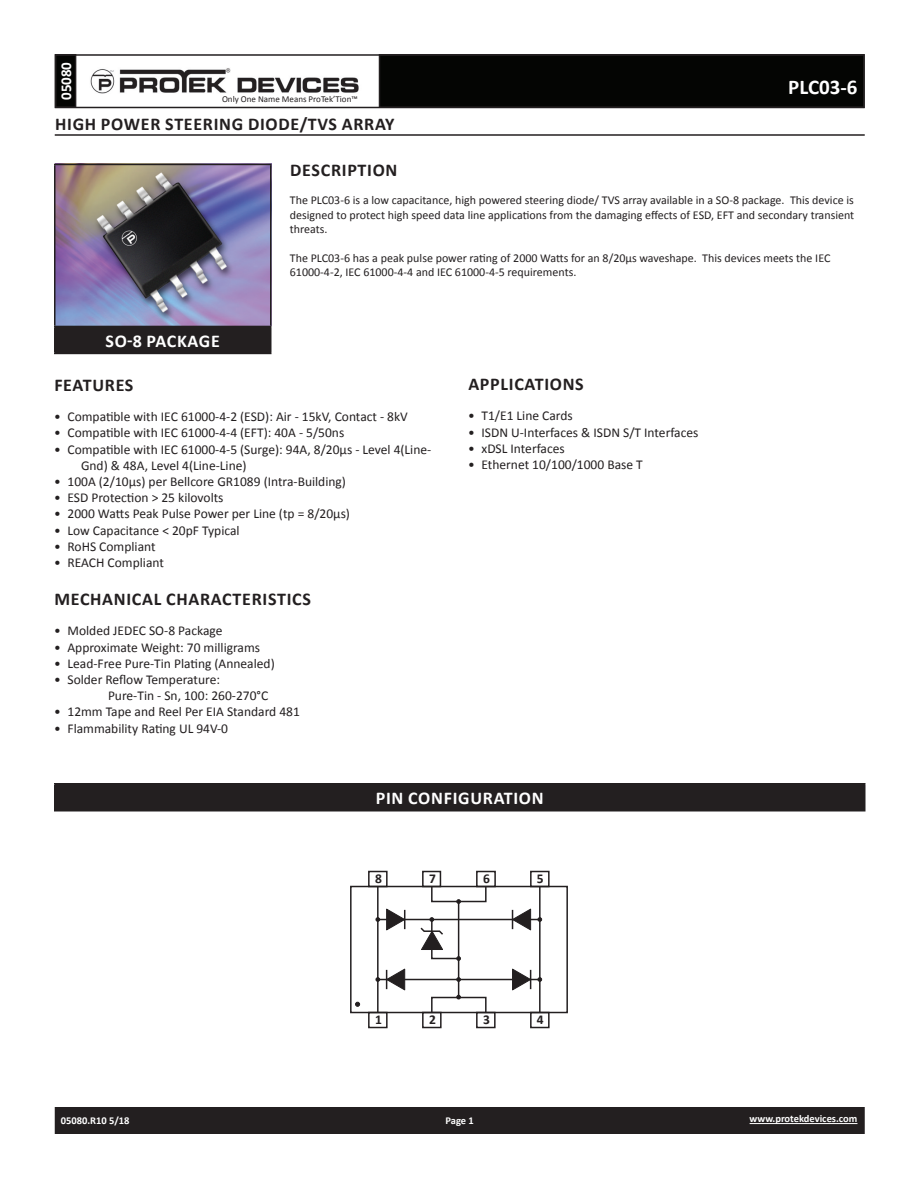
<style>
.page{position:relative;width:918px;height:1188px;background:#fff}
.page>*{position:absolute;margin:0;border:0;box-sizing:border-box;transform-origin:0 0}
.t1{font:700 21px "Calibri";color:#fff}
.t2{font:700 18px "Calibri";letter-spacing:.04em;color:#231f20}
.t3{font:700 18px "Calibri";letter-spacing:.04em;color:#fff}
.t4{font:700 15px "Calibri";color:#fff}
.t5{font:13.5px/16.2px "Calibri";color:#231f20}
.t6{font:700 13.5px "Calibri";color:#231f20}
.t7{font:12px/14.4px "Calibri";color:#231f20;text-align:justify}
.t8{font:700 10.5px "Calibri";color:#fff}
.t9{font:9px "Calibri";color:#231f20}
</style>
<div class="page">
<div style="left:56px;top:1108px;width:808px;height:25px;background:#231f20"></div>
<div style="left:55px;top:1107px;width:810px;height:27px;border:2px solid #231f20"></div>
<div style="left:56px;top:55px;width:20px;height:52px;background:#040503"></div>
<div style="left:55px;top:54px;width:21px;height:54px;border:2px solid #231f20"></div>
<div style="left:380px;top:55px;width:484px;height:52px;background:#040503"></div>
<div style="left:55px;top:54px;width:810px;height:54px;border:2px solid #231f20"></div>
<img style="left:90px;top:68px;width:269px;height:26px">
<hr style="left:750px;top:1123px;width:107px;height:1px;background:#fff">
<hr style="left:55px;top:134px;width:810px;height:2px;background:#231f20">
<div style="left:55px;top:784px;width:810px;height:27px;background:#231f20"></div>
<hr style="left:54px;top:783px;width:812px;height:1px;background:#231f20">
<hr style="left:54px;top:784px;width:2px;height:26px;background:#231f20">
<hr style="left:864px;top:784px;width:2px;height:26px;background:#231f20">
<hr style="left:54px;top:810px;width:812px;height:2px;background:#231f20">
<img style="left:56px;top:165px;width:214px;height:161px">
<div style="left:55px;top:326px;width:216px;height:27px;background:#231f20"></div>
<hr style="left:54px;top:164px;width:218px;height:1px;background:#231f20">
<hr style="left:54px;top:165px;width:2px;height:161px;background:#231f20">
<hr style="left:270px;top:165px;width:2px;height:161px;background:#231f20">
<hr style="left:54px;top:326px;width:218px;height:1px;background:#231f20">
<hr style="left:54px;top:327px;width:2px;height:26px;background:#231f20">
<hr style="left:270px;top:327px;width:2px;height:26px;background:#231f20">
<hr style="left:54px;top:353px;width:218px;height:1px;background:#231f20">
<hr style="left:377px;top:887px;width:2px;height:126px;background:#231f20">
<hr style="left:539px;top:887px;width:2px;height:125px;background:#231f20">
<hr style="left:458px;top:902px;width:1px;height:96px;background:#231f20">
<hr style="left:378px;top:919px;width:162px;height:1px;background:#231f20">
<hr style="left:378px;top:979px;width:162px;height:1px;background:#231f20">
<svg style="left:355px;top:1002px;width:5px;height:5px"></svg>
<div style="left:350px;top:886px;width:218px;height:127px;border:2px solid #231f20"></div>
<div style="left:368px;top:1012px;width:20px;height:16px;border:2px solid #231f20"></div>
<div style="left:422px;top:1012px;width:20px;height:16px;border:2px solid #231f20"></div>
<div style="left:476px;top:1012px;width:20px;height:16px;border:2px solid #231f20"></div>
<div style="left:530px;top:1012px;width:20px;height:16px;border:2px solid #231f20"></div>
<div style="left:530px;top:871px;width:20px;height:16px;border:2px solid #231f20"></div>
<div style="left:476px;top:871px;width:20px;height:16px;border:2px solid #231f20"></div>
<div style="left:422px;top:871px;width:19px;height:16px;border:2px solid #231f20"></div>
<div style="left:368px;top:871px;width:20px;height:16px;border:2px solid #231f20"></div>
<svg style="left:386px;top:908px;width:20px;height:23px"></svg>
<svg style="left:512px;top:968px;width:19px;height:23px"></svg>
<svg style="left:512px;top:908px;width:19px;height:23px"></svg>
<svg style="left:386px;top:968px;width:19px;height:23px"></svg>
<svg style="left:456px;top:977px;width:5px;height:5px"></svg>
<div style="left:431px;top:886px;width:56px;height:16px;border:2px solid #231f20"></div>
<div style="left:431px;top:997px;width:56px;height:16px;border:2px solid #231f20"></div>
<svg style="left:419px;top:917px;width:42px;height:44px"></svg>
<p class="t4" style="left:56px;top:100px;width:40px;rotate:-90deg">05080</p>
<p class="t9" style="left:222px;top:93px;width:137px">Only One Name Means ProTek’Tion™</p>
<h1 class="t1" style="left:788px;top:74px;width:71px">PLC03-6</h1>
<h2 class="t2" style="left:55px;top:112px;width:341px">HIGH POWER STEERING DIODE/TVS ARRAY</h2>
<h2 class="t2" style="left:290px;top:158px;width:109px">DESCRIPTION</h2>
<p class="t7" style="left:290px;top:193px;width:566px">The PLC03-6 is a low capacitance, high powered steering diode/ TVS array available in a SO-8 package. This device is designed to protect high speed data line applications from the damaging effects of ESD, EFT and secondary transient threats.</p>
<p class="t7" style="left:290px;top:251px;width:542px">The PLC03-6 has a peak pulse power rating of 2000 Watts for an 8/20µs waveshape. This devices meets the IEC<br>61000-4-2, IEC 61000-4-4 and IEC 61000-4-5 requirements.</p>
<h2 class="t3" style="left:106px;top:329px;width:116px">SO-8 PACKAGE</h2>
<h2 class="t2" style="left:54px;top:373px;width:81px">FEATURES</h2>
<p class="t5" style="left:54px;top:409px;width:355px">• Compatible with IEC 61000-4-2 (ESD): Air - 15kV, Contact - 8kV</p>
<p class="t5" style="left:54px;top:425px;width:292px">• Compatible with IEC 61000-4-4 (EFT): 40A - 5/50ns</p>
<p class="t5" style="left:81px;top:441px;width:352px;text-indent:-27px">• Compatible with IEC 61000-4-5 (Surge): 94A, 8/20µs - Level 4(Line-<br>Gnd) &amp; 48A, Level 4(Line-Line)</p>
<p class="t5" style="left:54px;top:473px;width:294px">• 100A (2/10µs) per Bellcore GR1089 (Intra-Building)</p>
<p class="t5" style="left:54px;top:490px;width:171px">• ESD Protection &gt; 25 kilovolts</p>
<p class="t5" style="left:54px;top:506px;width:298px">• 2000 Watts Peak Pulse Power per Line (tp = 8/20µs)</p>
<p class="t5" style="left:54px;top:522px;width:187px">• Low Capacitance &lt; 20pF Typical</p>
<p class="t5" style="left:54px;top:538px;width:103px">• RoHS Compliant</p>
<p class="t5" style="left:54px;top:554px;width:111px">• REACH Compliant</p>
<h2 class="t2" style="left:54px;top:587px;width:258px">MECHANICAL CHARACTERISTICS</h2>
<p class="t5" style="left:54px;top:623px;width:170px">• Molded JEDEC SO-8 Package</p>
<p class="t5" style="left:54px;top:639px;width:208px">• Approximate Weight: 70 milligrams</p>
<p class="t5" style="left:54px;top:655px;width:222px">• Lead-Free Pure-Tin Plating (Annealed)</p>
<p class="t5" style="left:108px;top:671px;width:162px;text-indent:-54px">• Solder Reflow Temperature:<br>Pure-Tin - Sn, 100: 260-270°C</p>
<p class="t5" style="left:54px;top:704px;width:247px">• 12mm Tape and Reel Per EIA Standard 481</p>
<p class="t5" style="left:54px;top:720px;width:176px">• Flammability Rating UL 94V-0</p>
<h2 class="t2" style="left:468px;top:372px;width:117px">APPLICATIONS</h2>
<p class="t5" style="left:468px;top:408px;width:106px">• T1/E1 Line Cards</p>
<p class="t5" style="left:468px;top:424px;width:232px">• ISDN U-Interfaces &amp; ISDN S/T Interfaces</p>
<p class="t5" style="left:468px;top:440px;width:98px">• xDSL Interfaces</p>
<p class="t5" style="left:468px;top:457px;width:176px">• Ethernet 10/100/1000 Base T</p>
<h2 class="t3" style="left:376px;top:787px;width:169px">PIN CONFIGURATION</h2>
<p class="t6" style="left:375px;top:870px;width:8px">8</p>
<p class="t6" style="left:429px;top:870px;width:8px">7</p>
<p class="t6" style="left:483px;top:870px;width:8px">6</p>
<p class="t6" style="left:537px;top:870px;width:8px">5</p>
<p class="t6" style="left:375px;top:1011px;width:8px">1</p>
<p class="t6" style="left:429px;top:1011px;width:8px">2</p>
<p class="t6" style="left:537px;top:1011px;width:8px">4</p>
<p class="t6" style="left:483px;top:1011px;width:8px">3</p>
<p class="t8" style="left:61px;top:1114px;width:70px">05080.R10 5/18</p>
<p class="t8" style="left:446px;top:1114px;width:30px">Page 1</p>
<p class="t8" style="left:750px;top:1112px;width:109px">www.protekdevices.com</p>
</div>
